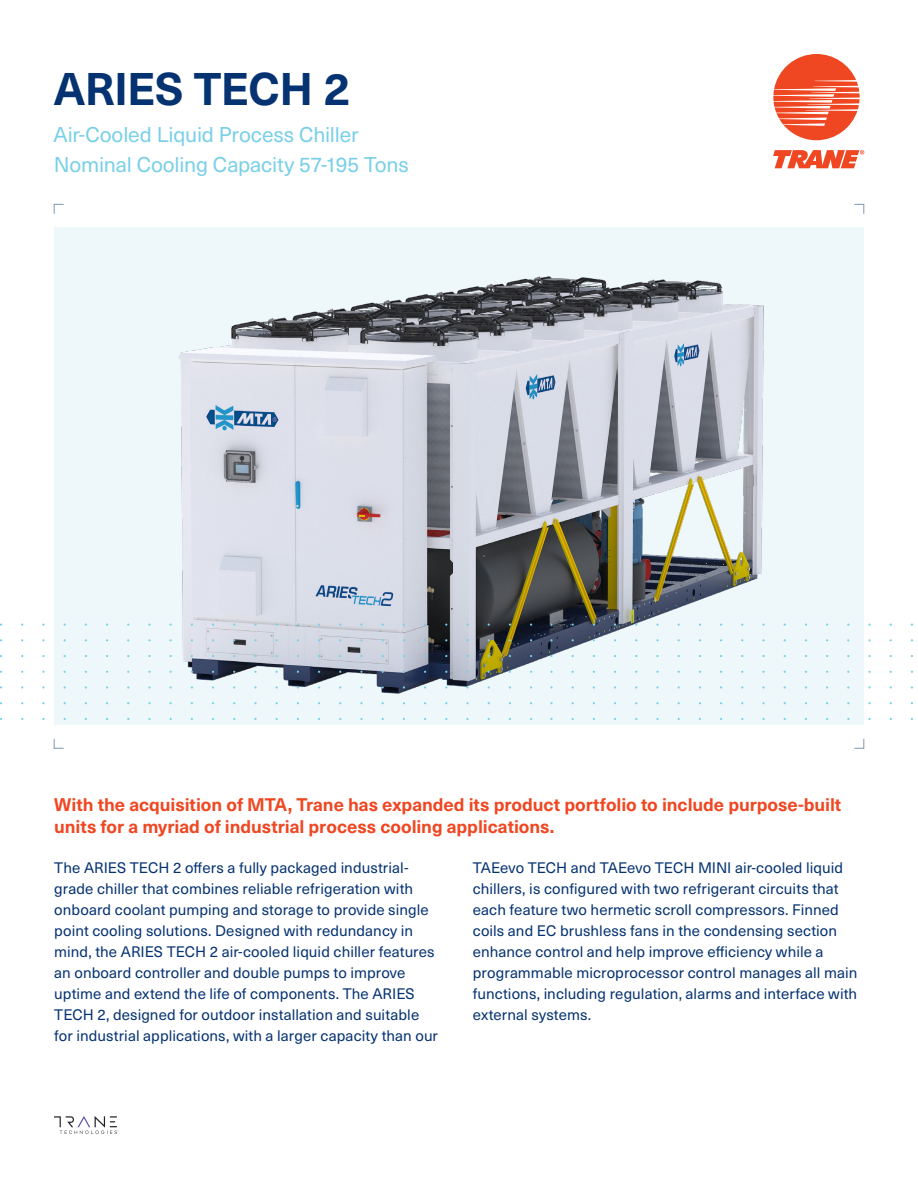
<style>
.page{position:relative;width:918px;height:1188px;background:#fff}
.page>*{position:absolute;margin:0;border:0;box-sizing:border-box;transform-origin:0 0}
.Main_Heading_v1{font:700 45px "Neue Haas Unica W1 G";letter-spacing:-.015em;color:#053271}
.Main_Sub-Heading_v1{font:21px "Neue Haas Unica W1 G";letter-spacing:-.01em;color:#79d0e8}
.Red_Headers{font:700 18px/21.6px "Neue Haas Unica W1 G";letter-spacing:-.005em;color:#ef4722}
.Body_Copy_-_8pt{font:15px/21px "Neue Haas Unica W1 G";letter-spacing:.005em;color:#053271}
</style>
<div class="page">
<svg style="left:854px;top:204px;width:11px;height:10px"></svg>
<svg style="left:53px;top:204px;width:11px;height:10px"></svg>
<svg style="left:854px;top:738px;width:11px;height:11px"></svg>
<svg style="left:53px;top:738px;width:11px;height:11px"></svg>
<img style="left:54px;top:228px;width:810px;height:497px">
<svg style="left:54px;top:1116px;width:65px;height:18px"></svg>
<svg style="left:773px;top:150px;width:91px;height:18px"></svg>
<svg style="left:773px;top:54px;width:87px;height:86px"></svg>
<p class="Main_Heading_v1" style="left:54px;top:55px;width:298px">ARIES TECH 2</p>
<p class="Main_Sub-Heading_v1" style="left:54px;top:119px;width:307px">Air-Cooled Liquid Process Chiller</p>
<p class="Main_Sub-Heading_v1" style="left:54px;top:149px;width:356px">Nominal Cooling Capacity 57-195 Tons</p>
<p class="Red_Headers" style="left:54px;top:793px;width:789px">With the acquisition of MTA, Trane has expanded its product portfolio to include purpose-built units for a myriad of industrial process cooling applications.</p>
<p class="Body_Copy_-_8pt" style="left:54px;top:856px;width:385px">The ARIES TECH 2 offers a fully packaged industrial&shy;grade chiller that combines reliable refrigeration with onboard coolant pumping and storage to provide single point cooling solutions. Designed with redundancy in mind, the ARIES TECH 2 air-cooled liquid chiller features an onboard controller and double pumps to improve uptime and extend the life of components. The ARIES TECH 2, designed for outdoor installation and suitable for industrial applications, with a larger capacity than our</p>
<p class="Body_Copy_-_8pt" style="left:473px;top:856px;width:386px">TAEevo TECH and TAEevo TECH MINI air-cooled liquid chillers, is configured with two refrigerant circuits that each feature two hermetic scroll compressors. Finned coils and EC brushless fans in the condensing section enhance control and help improve efficiency while a programmable microprocessor control manages all main functions, including regulation, alarms and interface with external systems.</p>
</div>
